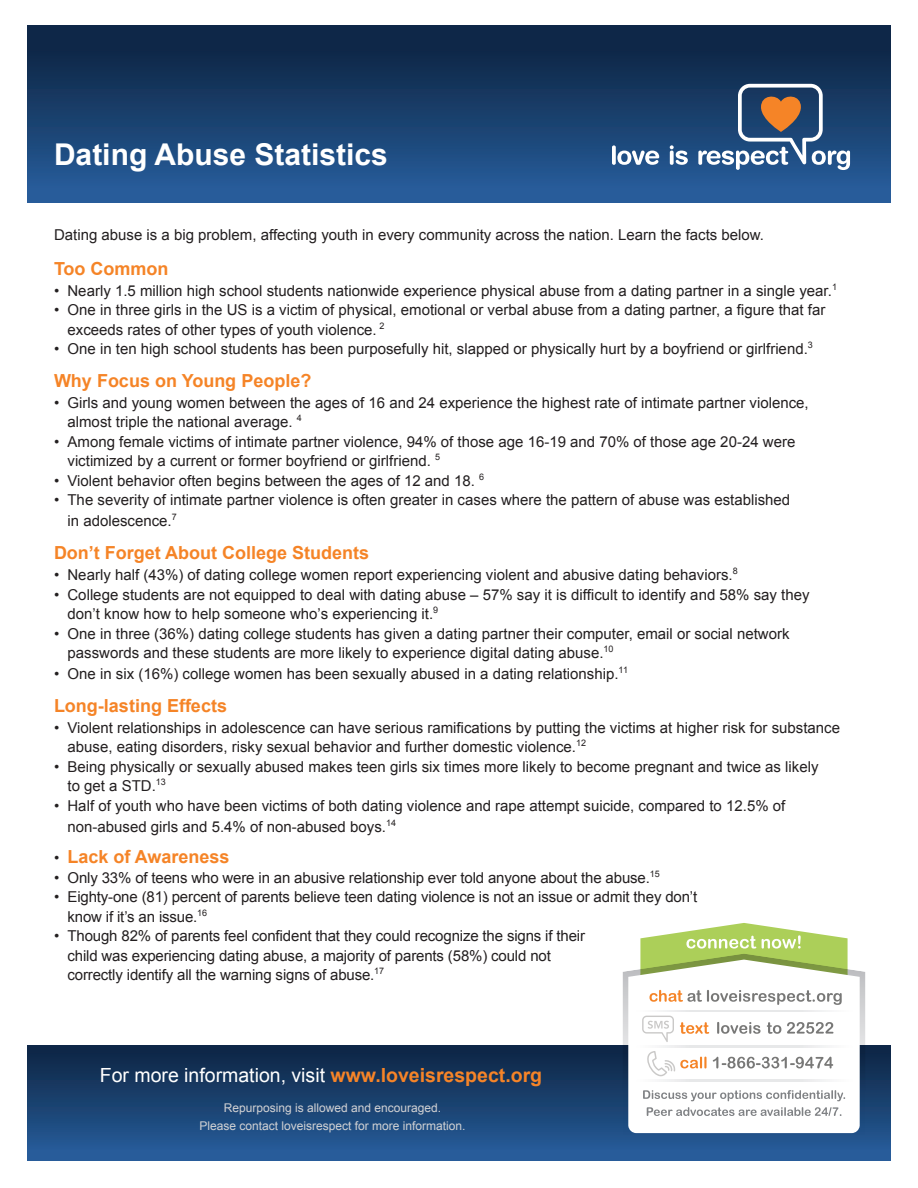
<style>
.page{position:relative;width:918px;height:1188px;background:#fff}
.page>*{position:absolute;margin:0;border:0;box-sizing:border-box;transform-origin:0 0}
.t1{font:700 30px "Arial";color:#fff}
.t2{font:19.5px "Arial";color:#fff}
.t3{font:700 18px "Arial";color:#f58427}
.t4{font:15px/19.5px "Arial";color:#231f20}
.t5{font:12px/18px "Arial";color:#d1d2d4;text-align:center}
.s1{font-weight:400;font-size:15px;color:#231f20}
.s2{font-weight:700;color:#f68428}
</style>
<div class="page">
<div style="left:27px;top:1045px;width:864px;height:116px;background:linear-gradient(to bottom,#0c2441,#285f9e)"></div>
<div style="left:27px;top:26px;width:864px;height:176px;background:linear-gradient(to bottom,#0b203d,#285e9d)"></div>
<svg style="left:612px;top:145px;width:4px;height:20px"></svg>
<svg style="left:617px;top:151px;width:42px;height:14px"></svg>
<svg style="left:670px;top:145px;width:18px;height:20px"></svg>
<svg style="left:698px;top:84px;width:152px;height:86px;background:#506683"></svg>
<svg style="left:623px;top:971px;width:242px;height:165px;background:#567293"></svg>
<svg style="left:628px;top:923px;width:232px;height:210px"></svg>
<h1 class="t1" style="left:54px;top:138px;width:335px">Dating Abuse Statistics</h1>
<p class="t4" style="left:54px;top:225px;width:712px">Dating abuse is a big problem, affecting youth in every community across the nation. Learn the facts below.</p>
<p class="t3" style="left:54px;top:259px;width:116px">Too Common</p>
<p class="t4" style="left:54px;top:281px;width:785px">• Nearly 1.5 million high school students nationwide experience physical abuse from a dating partner in a single year.<sup>1</sup></p>
<p class="t4" style="left:68px;top:300px;width:759px;text-indent:-14px">• One in three girls in the US is a victim of physical, emotional or verbal abuse from a dating partner, a figure that far exceeds rates of other types of youth violence. <sup>2</sup></p>
<p class="t4" style="left:54px;top:339px;width:760px">• One in ten high school students has been purposefully hit, slapped or physically hurt by a boyfriend or girlfriend.<sup>3</sup></p>
<p class="t3" style="left:54px;top:371px;width:259px">Why Focus on Young People?</p>
<p class="t4" style="left:68px;top:393px;width:743px;text-indent:-14px">• Girls and young women between the ages of 16 and 24 experience the highest rate of intimate partner violence, almost triple the national average. <sup>4</sup></p>
<p class="t4" style="left:68px;top:432px;width:729px;text-indent:-14px">• Among female victims of intimate partner violence, 94% of those age 16-19 and 70% of those age 20-24 were victimized by a current or former boyfriend or girlfriend. <sup>5</sup></p>
<p class="t4" style="left:54px;top:471px;width:432px">• Violent behavior often begins between the ages of 12 and 18. <sup>6</sup></p>
<p class="t4" style="left:68px;top:490px;width:724px;line-height:21px;text-indent:-14px">• The severity of intimate partner violence is often greater in cases where the pattern of abuse was established in adolescence.<sup>7</sup></p>
<p class="t3" style="left:54px;top:543px;width:317px">Don’t Forget About College Students</p>
<p class="t4" style="left:54px;top:565px;width:685px">• Nearly half (43%) of dating college women report experiencing violent and abusive dating behaviors.<sup>8</sup></p>
<p class="t4" style="left:68px;top:585px;width:744px;text-indent:-14px">• College students are not equipped to deal with dating abuse – 57% say it is difficult to identify and 58% say they don’t know how to help someone who’s experiencing it.<sup>9</sup></p>
<p class="t4" style="left:68px;top:624px;width:724px;text-indent:-14px">• One in three (36%) dating college students has given a dating partner their computer, email or social network passwords and these students are more likely to experience digital dating abuse.<sup>10</sup></p>
<p class="t4" style="left:54px;top:664px;width:576px">• One in six (16%) college women has been sexually abused in a dating relationship.<sup>11</sup></p>
<p class="t3" style="left:54px;top:696px;width:175px">Long-lasting Effects</p>
<p class="t4" style="left:68px;top:718px;width:774px;text-indent:-14px">• Violent relationships in adolescence can have serious ramifications by putting the victims at higher risk for substance abuse, eating disorders, risky sexual behavior and further domestic violence.<sup>12</sup></p>
<p class="t4" style="left:68px;top:757px;width:753px;text-indent:-14px">• Being physically or sexually abused makes teen girls six times more likely to become pregnant and twice as likely to get a STD.<sup>13</sup></p>
<p class="t4" style="left:68px;top:795px;width:719px;line-height:21px;text-indent:-14px">• Half of youth who have been victims of both dating violence and rape attempt suicide, compared to 12.5% of non-abused girls and 5.4% of non-abused boys.<sup>14</sup></p>
<p class="t3" style="left:54px;top:847px;width:177px"><span class="s1">•</span> Lack of Awareness</p>
<p class="t4" style="left:54px;top:868px;width:607px">• Only 33% of teens who were in an abusive relationship ever told anyone about the abuse.<sup>15</sup></p>
<p class="t4" style="left:68px;top:887px;width:631px;text-indent:-14px">• Eighty-one (81) percent of parents believe teen dating violence is not an issue or admit they don’t know if it’s an issue.<sup>16</sup></p>
<p class="t4" style="left:68px;top:926px;width:519px;text-indent:-14px">• Though 82% of parents feel confident that they could recognize the signs if their child was experiencing dating abuse, a majority of parents (58%) could not correctly identify all the warning signs of abuse.<sup>17</sup></p>
<h2 class="t2" style="left:100px;top:1064px;width:444px">For more information, visit <span class="s2">www.loveisrespect.org</span></h2>
<p class="t5" style="left:200px;top:1099px;width:268px">Repurposing is allowed and encouraged.<br>Please contact loveisrespect for more information.</p>
</div>
